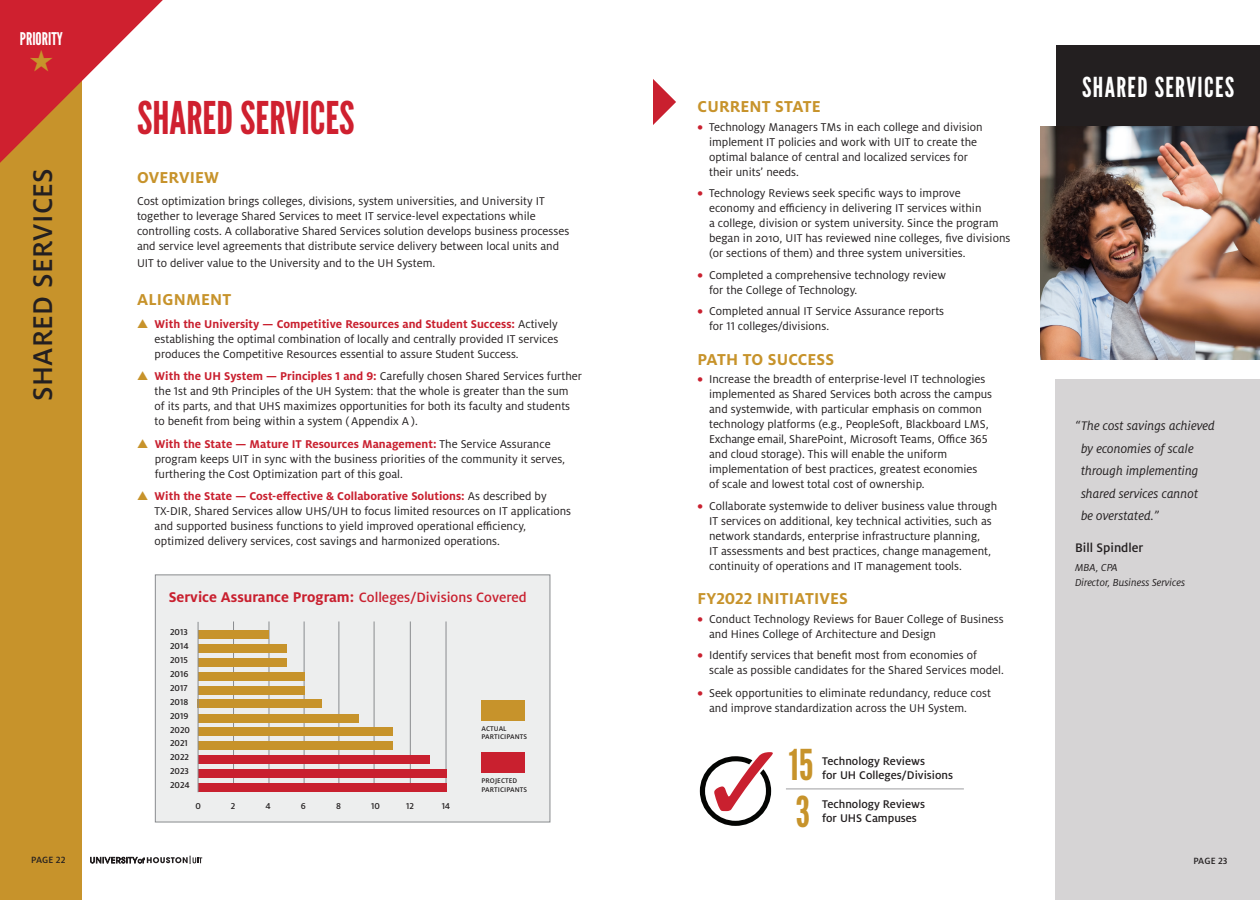
<style>
.page{position:relative;width:1260px;height:900px;background:#fff}
.page>*{position:absolute;margin:0;border:0;box-sizing:border-box;transform-origin:0 0}
.t1{font:45px "League Gothic";color:#cf202f}
.t2{font:42.38px "League Gothic";color:#c7932b}
.t3{font:500 30px "Milo OT";letter-spacing:.01em;color:#231f20}
.t4{font:27.5px "League Gothic";letter-spacing:.05em;color:#fff}
.t5{font:700 17.5px "Milo OT";letter-spacing:.01em;color:#c7932b}
.t6{font:17.5px "League Gothic";color:#fff}
.t7{font:500 15px "Milo OT";color:#c9202f}
.t8{font:italic 13.75px/22.5px "Milo OT";color:#231f20}
.t9{font:500 13.75px "Milo OT";color:#231f20}
.t10{font:12.5px/15px "Milo OT";color:#231f20}
.t11{font:500 12.38px/14.1px "Milo OT";color:#231f20}
.t12{font:italic 11.25px/15px "Milo OT";color:#231f20}
.t13{font:500 10px "Milo OT";color:#231f20}
.t14{font:500 9.5px/13.9px "Milo OT";color:#231f20}
.t15{font:500 7.5px/8.8px "Milo OT";letter-spacing:.01em;color:#231f20}
.s1{color:#c7932b}
.s2{font-weight:700;color:#c9202f}
.s3{font-weight:700;font-size:15.62px}
</style>
<div class="page">
<div style="left:1056px;top:380px;width:204px;height:520px;background:#d6d4d5"></div>
<div style="left:1056px;top:46px;width:204px;height:117px;background:#231f20"></div>
<img style="left:1040px;top:126px;width:220px;height:234px">
<svg style="left:653px;top:79px;width:23px;height:46px"></svg>
<svg style="left:700px;top:752px;width:73px;height:74px"></svg>
<hr style="left:786px;top:788px;width:178px;height:1px;background:#9d9da0">
<div style="left:0;top:0;width:81px;height:900px;background:#c7932b"></div>
<svg style="left:90px;top:856px;width:112px;height:8px"></svg>
<div style="left:155px;top:575px;width:395px;height:247px;background:#edeeee;border:1px solid #898b8e"></div>
<hr style="left:410px;top:621px;width:1px;height:169px;background:#898b8e">
<hr style="left:446px;top:621px;width:1px;height:169px;background:#898b8e">
<hr style="left:374px;top:621px;width:1px;height:169px;background:#898b8e">
<hr style="left:338px;top:621px;width:1px;height:169px;background:#898b8e">
<hr style="left:269px;top:621px;width:1px;height:169px;background:#898b8e">
<hr style="left:304px;top:621px;width:1px;height:169px;background:#898b8e">
<hr style="left:233px;top:621px;width:1px;height:169px;background:#898b8e">
<div style="left:198px;top:784px;width:248px;height:8px;background:#c9202f"></div>
<div style="left:198px;top:769px;width:248px;height:9px;background:#c9202f"></div>
<div style="left:198px;top:755px;width:231px;height:9px;background:#c9202f"></div>
<div style="left:198px;top:741px;width:194px;height:9px;background:#c7932b"></div>
<div style="left:198px;top:727px;width:194px;height:9px;background:#c7932b"></div>
<div style="left:198px;top:714px;width:160px;height:8px;background:#c7932b"></div>
<div style="left:198px;top:699px;width:124px;height:9px;background:#c7932b"></div>
<div style="left:198px;top:687px;width:106px;height:8px;background:#c7932b"></div>
<div style="left:198px;top:672px;width:106px;height:9px;background:#c7932b"></div>
<div style="left:198px;top:658px;width:89px;height:9px;background:#c7932b"></div>
<div style="left:198px;top:644px;width:89px;height:9px;background:#c7932b"></div>
<div style="left:198px;top:630px;width:71px;height:8px;background:#c7932b"></div>
<div style="left:481px;top:753px;width:44px;height:20px;background:#c9202f"></div>
<div style="left:481px;top:700px;width:44px;height:21px;background:#c7932b"></div>
<hr style="left:198px;top:622px;width:1px;height:170px;background:#898b8e">
<svg style="left:0;top:0;width:163px;height:163px"></svg>
<h3 class="t6" style="left:20px;top:28px;width:45px">PRIORITY</h3>
<h1 class="t1" style="left:137px;top:91px;width:219px">SHARED SERVICES</h1>
<h3 class="t3" style="left:26px;top:401px;width:234px;rotate:-90deg">SHARED SERVICES</h3>
<h3 class="t5" style="left:137px;top:168px;width:84px">OVERVIEW</h3>
<p class="t10" style="left:137px;top:194px;width:434px">Cost optimization brings colleges, divisions, system universities, and University IT together to leverage Shared Services to meet IT service-level expectations while controlling costs. A collaborative Shared Services solution develops business processes and service level agreements that distribute service delivery between local units and</p>
<p class="t10" style="left:137px;top:256px;width:300px">UIT to deliver value to the University and to the UH System.</p>
<h3 class="t5" style="left:137px;top:290px;width:96px">ALIGNMENT</h3>
<p class="t10" style="left:155px;top:317px;width:405px;text-align:justify;text-indent:-18px"><span class="s1">▲</span> <span class="s2">With the University — Competitive Resources and Student Success:</span> Actively establishing the optimal combination of locally and centrally provided IT services produces the Competitive Resources essential to assure Student Success.</p>
<p class="t10" style="left:155px;top:369px;width:429px;text-indent:-18px"><span class="s1">▲</span> <span class="s2">With the UH System — Principles 1 and 9:</span> Carefully chosen Shared Services further the 1st and 9th Principles of the UH System: that the whole is greater than the sum<br>of its parts, and that UHS maximizes opportunities for both its faculty and students to benefit from being within a system ( Appendix A ).</p>
<p class="t10" style="left:155px;top:437px;width:412px;text-indent:-18px"><span class="s1">▲</span> <span class="s2">With the State — Mature IT Resources Management:</span> The Service Assurance program keeps UIT in sync with the business priorities of the community it serves, furthering the Cost Optimization part of this goal.</p>
<p class="t10" style="left:155px;top:489px;width:418px;text-indent:-18px"><span class="s1">▲</span> <span class="s2">With the State — Cost-effective &amp; Collaborative Solutions:</span> As described by TX-DIR, Shared Services allow UHS/UH to focus limited resources on IT applications and supported business functions to yield improved operational efficiency, optimized delivery services, cost savings and harmonized operations.</p>
<p class="t7" style="left:169px;top:589px;width:360px"><span class="s3">Service Assurance Program:</span> Colleges/Divisions Covered</p>
<p class="t13" style="left:31px;top:854px;width:36px">PAGE 22</p>
<p class="t14" style="left:170px;top:625px;width:21px">2013<br>2014<br>2015<br>2016<br>2017<br>2018<br>2019<br>2020<br>2021<br>2022<br>2023<br>2024</p>
<p class="t14" style="left:195px;top:799px;width:7px">0</p>
<p class="t14" style="left:231px;top:799px;width:6px">2</p>
<p class="t14" style="left:266px;top:799px;width:7px">4</p>
<p class="t14" style="left:301px;top:799px;width:7px">6</p>
<p class="t14" style="left:336px;top:799px;width:6px">8</p>
<p class="t14" style="left:371px;top:799px;width:10px">10</p>
<p class="t14" style="left:406px;top:799px;width:9px">12</p>
<p class="t14" style="left:442px;top:799px;width:10px">14</p>
<p class="t15" style="left:482px;top:724px;width:47px">ACTUAL<br>PARTICIPANTS</p>
<p class="t15" style="left:482px;top:776px;width:47px">PROJECTED<br>PARTICIPANTS</p>
<h3 class="t5" style="left:698px;top:97px;width:125px">CURRENT STATE</h3>
<p class="t10" style="left:709px;top:120px;width:275px;text-indent:-12px"><span class="s2">•</span> Technology Managers TMs in each college and division implement IT policies and work with UIT to create the optimal balance of central and localized services for their units’ needs.</p>
<p class="t10" style="left:709px;top:186px;width:303px;text-indent:-12px"><span class="s2">•</span> Technology Reviews seek specific ways to improve<br>economy and efficiency in delivering IT services within<br>a college, division or system university. Since the program began in 2010, UIT has reviewed nine colleges, five divisions (or sections of them) and three system universities.</p>
<p class="t10" style="left:709px;top:267px;width:239px;text-indent:-12px"><span class="s2">•</span> Completed a comprehensive technology review for the College of Technology.</p>
<p class="t10" style="left:709px;top:304px;width:237px;text-indent:-12px"><span class="s2">•</span> Completed annual IT Service Assurance reports for 11 colleges/divisions.</p>
<h3 class="t5" style="left:698px;top:349px;width:138px">PATH TO SUCCESS</h3>
<p class="t10" style="left:709px;top:372px;width:285px;text-indent:-12px"><span class="s2">•</span> Increase the breadth of enterprise-level IT technologies implemented as Shared Services both across the campus and systemwide, with particular emphasis on common technology platforms (e.g., PeopleSoft, Blackboard LMS, Exchange email, SharePoint, Microsoft Teams, Office 365 and cloud storage). This will enable the uniform implementation of best practices, greatest economies<br>of scale and lowest total cost of ownership.</p>
<p class="t10" style="left:709px;top:498px;width:290px;text-indent:-12px"><span class="s2">•</span> Collaborate systemwide to deliver business value through IT services on additional, key technical activities, such as network standards, enterprise infrastructure planning,<br>IT assessments and best practices, change management, continuity of operations and IT management tools.</p>
<h3 class="t5" style="left:698px;top:589px;width:152px">FY2022 INITIATIVES</h3>
<p class="t10" style="left:709px;top:612px;width:296px;text-indent:-12px"><span class="s2">•</span> Conduct Technology Reviews for Bauer College of Business and Hines College of Architecture and Design</p>
<p class="t10" style="left:709px;top:648px;width:296px;text-indent:-12px"><span class="s2">•</span> Identify services that benefit most from economies of scale as possible candidates for the Shared Services model.</p>
<p class="t10" style="left:709px;top:686px;width:283px;text-indent:-12px"><span class="s2">•</span> Seek opportunities to eliminate redundancy, reduce cost and improve standardization across the UH System.</p>
<h2 class="t2" style="left:789px;top:740px;width:26px">15</h2>
<p class="t11" style="left:822px;top:754px;width:104px">Technology Reviews</p>
<p class="t11" style="left:822px;top:768px;width:132px">for UH Colleges/Divisions</p>
<h2 class="t2" style="left:796px;top:786px;width:16px">3</h2>
<p class="t11" style="left:822px;top:797px;width:104px">Technology Reviews for UHS Campuses</p>
<h3 class="t4" style="left:1082px;top:71px;width:154px">SHARED SERVICES</h3>
<p class="t8" style="left:1081px;top:415px;width:135px;text-indent:-6px">“The cost savings achieved by economies of scale through implementing shared services cannot<br>be overstated.”</p>
<p class="t9" style="left:1075px;top:540px;width:70px">Bill Spindler</p>
<p class="t12" style="left:1075px;top:560px;width:112px">MBA, CPA<br>Director, Business Services</p>
<p class="t13" style="left:1193px;top:855px;width:35px">PAGE 23</p>
</div>
